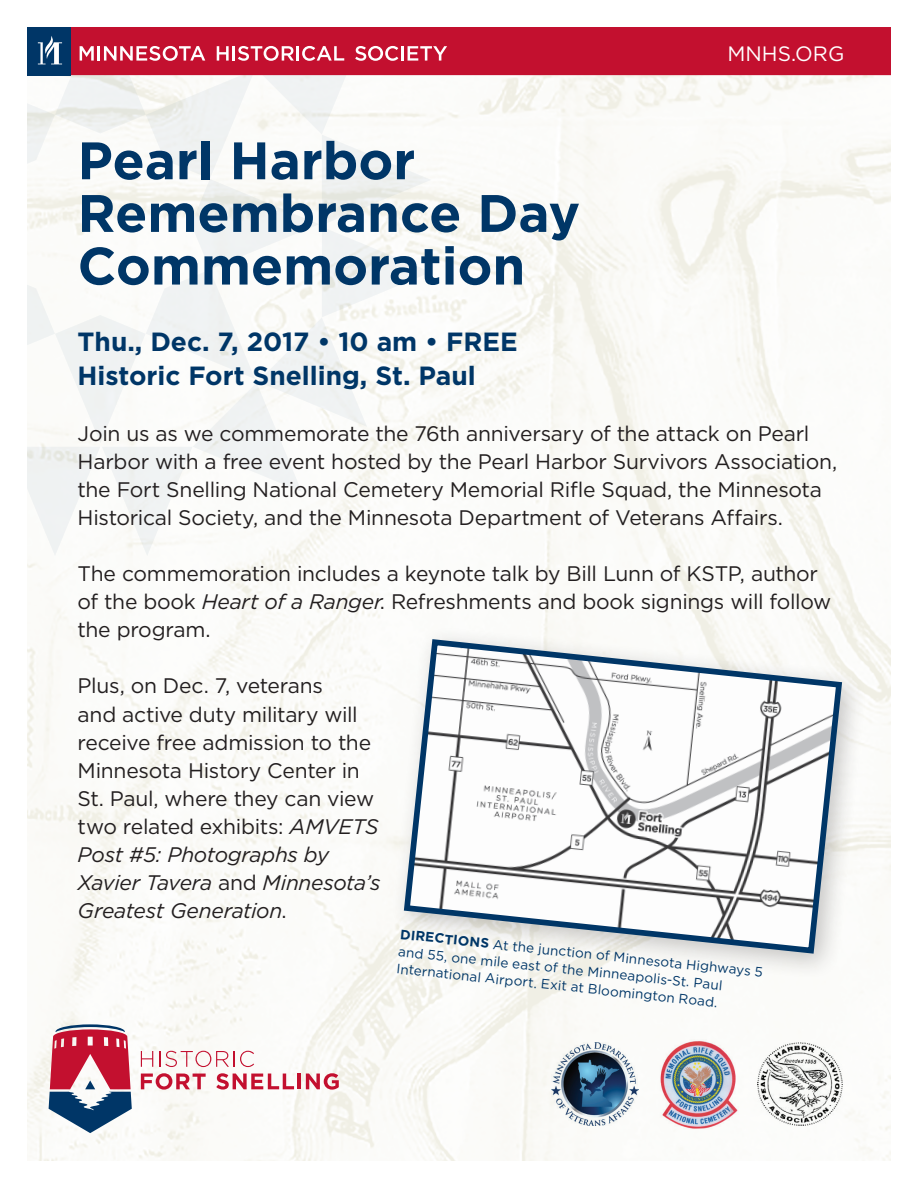
<style>
.page{position:relative;width:918px;height:1188px;background:#fff}
.page>*{position:absolute;margin:0;border:0;box-sizing:border-box;transform-origin:0 0}
.t1{font:700 52.65px/52.7px "Gotham";color:#003667}
.t2{font:700 26.25px/33.3px "Gotham";color:#003667}
.t3{font:21px/28px "Gotham";letter-spacing:-.015em;color:#231f20}
.t4{font:20.85px "Gotham";color:#fff}
.t5{font:13.5px/17.2px "Gotham";color:#003667}
.s1{font-style:italic}
.s2{font-weight:700}
</style>
<div class="page">
<img style="left:27px;top:75px;width:864px;height:1086px">
<svg style="left:27px;top:75px;width:404px;height:481px"></svg>
<div style="left:27px;top:27px;width:864px;height:48px;background:#c3102f"></div>
<svg style="left:80px;top:46px;width:125px;height:15px"></svg>
<svg style="left:217px;top:46px;width:12px;height:15px"></svg>
<hr style="left:232px;top:46px;width:3px;height:15px;background:#fff">
<svg style="left:238px;top:46px;width:106px;height:15px"></svg>
<svg style="left:355px;top:46px;width:43px;height:15px"></svg>
<hr style="left:401px;top:46px;width:3px;height:15px;background:#fff">
<svg style="left:408px;top:46px;width:39px;height:15px"></svg>
<div style="left:27px;top:27px;width:44px;height:48px;background:#003667"></div>
<svg style="left:38px;top:36px;width:24px;height:28px"></svg>
<svg style="left:49px;top:1024px;width:83px;height:109px"></svg>
<svg style="left:141px;top:1051px;width:12px;height:16px"></svg>
<svg style="left:159px;top:1051px;width:95px;height:16px"></svg>
<svg style="left:141px;top:1073px;width:65px;height:17px"></svg>
<svg style="left:216px;top:1073px;width:78px;height:17px"></svg>
<hr style="left:298px;top:1074px;width:3px;height:15px;background:#c3102f">
<svg style="left:306px;top:1073px;width:33px;height:17px"></svg>
<img style="left:551px;top:1043px;width:88px;height:83px">
<img style="left:758px;top:1043px;width:85px;height:83px">
<img style="left:657px;top:1039px;width:81px;height:91px">
<div style="left:390px;top:625px;width:478px;height:355px;background:#231f20;opacity:.25"></div>
<svg style="left:401px;top:636px;width:444px;height:321px"></svg>
<h1 class="t1" style="left:78px;top:133px;width:504px">Pearl Harbor<br>Remembrance Day<br>Commemoration</h1>
<p class="t4" style="left:727px;top:42px;width:118px">MNHS.ORG</p>
<p class="t2" style="left:78px;top:325px;width:442px">Thu., Dec. 7, 2017 • 10 am • FREE<br>Historic Fort Snelling, St. Paul</p>
<p class="t3" style="left:78px;top:419px;width:761px">Join us as we commemorate the 76th anniversary of the attack on Pearl Harbor with a free event hosted by the Pearl Harbor Survivors Association, the Fort Snelling National Cemetery Memorial Rifle Squad, the Minnesota Historical Society, and the Minnesota Department of Veterans Affairs.</p>
<p class="t3" style="left:78px;top:559px;width:755px">The commemoration includes a keynote talk by Bill Lunn of KSTP, author of the book <span class="s1">Heart of a Ranger</span>. Refreshments and book signings will follow the program.</p>
<p class="t3" style="left:78px;top:672px;width:305px">Plus, on Dec. 7, veterans<br>and active duty military will receive free admission to the<br>Minnesota History Center in<br>St. Paul, where they can view two related exhibits: <span class="s1">AMVETS<br>Post #5: Photographs by<br>Xavier Tavera</span> and <span class="s1">Minnesota’s<br>Greatest Generation</span>.</p>
<p class="t5" style="left:401px;top:925px;width:366px;rotate:6deg"><span class="s2">DIRECTIONS</span> At the junction of Minnesota Highways 5 and 55, one mile east of the Minneapolis-St. Paul<br>International Airport. Exit at Bloomington Road.</p>
</div>
